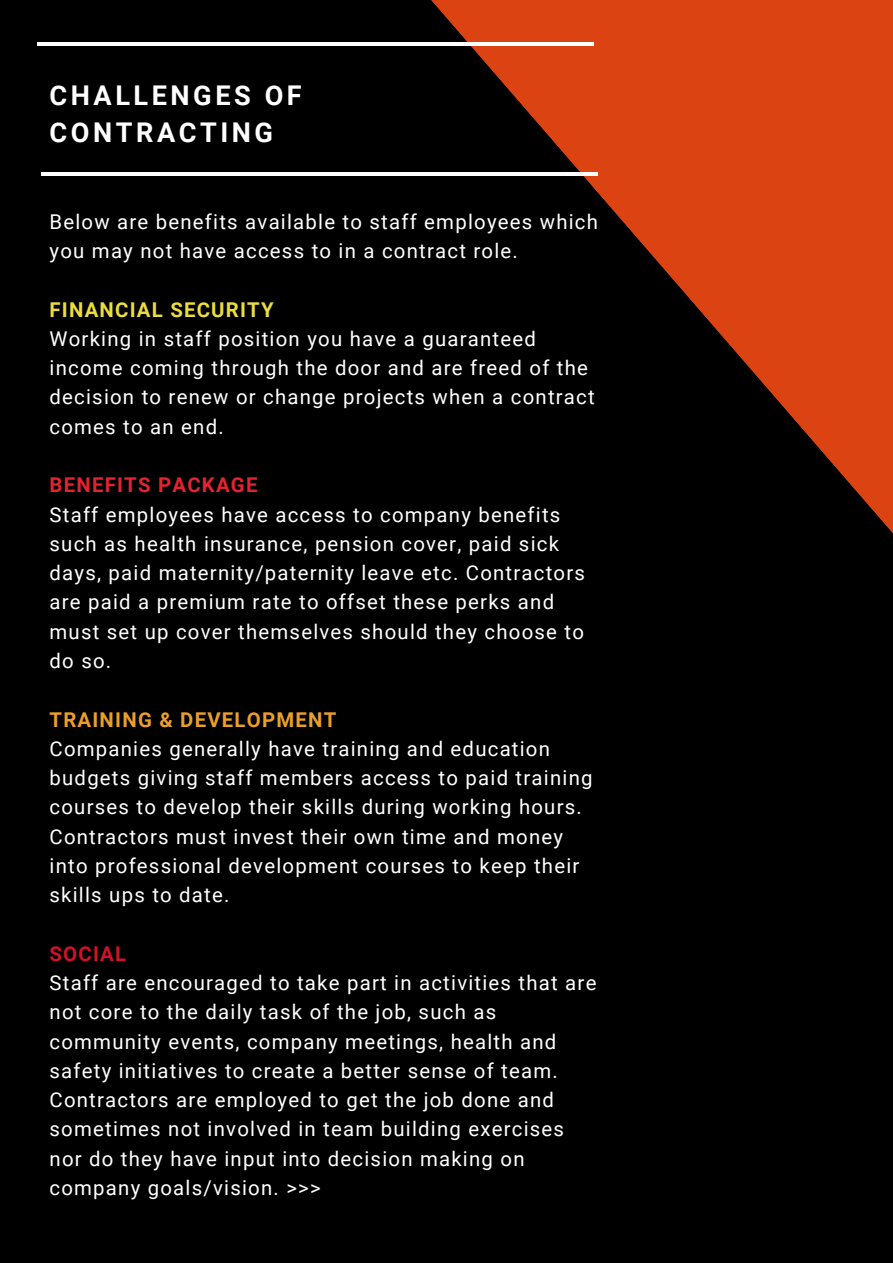
<style>
.page{position:relative;width:893px;height:1263px;background:#000}
.page>*{position:absolute;margin:0;border:0;box-sizing:border-box;transform-origin:0 0}
.t1{font:700 27.15px/37.2px "Roboto";letter-spacing:.13em;color:#fff}
.t2{font:20.4px/29.2px "Roboto";letter-spacing:.06em;color:#fff}
.t3{font:700 20.4px "Roboto";letter-spacing:.06em;color:#ec9e2b}
.t4{font:700 20.4px "Roboto";letter-spacing:.06em;color:#ecdd3f}
.t5{font:700 20.4px "Roboto";letter-spacing:.06em;color:#e42231}
.t6{font:700 20.4px "Roboto";letter-spacing:.06em;color:#d0112a}
</style>
<div class="page">
<svg style="left:431px;top:0;width:462px;height:534px"></svg>
<hr style="left:37px;top:43px;width:556px;height:3px;background:#fff">
<hr style="left:42px;top:172px;width:556px;height:4px;background:#fff">
<h1 class="t1" style="left:50px;top:77px;width:254px">CHALLENGES OF<br>CONTRACTING</h1>
<p class="t2" style="left:50px;top:207px;width:550px">Below are benefits available to staff employees which you may not have access to in a contract role.</p>
<p class="t4" style="left:50px;top:298px;width:226px">FINANCIAL SECURITY</p>
<p class="t2" style="left:50px;top:324px;width:547px">Working in staff position you have a guaranteed income coming through the door and are freed of the decision to renew or change projects when a contract comes to an end.</p>
<p class="t5" style="left:50px;top:473px;width:209px">BENEFITS PACKAGE</p>
<p class="t2" style="left:50px;top:500px;width:537px">Staff employees have access to company benefits such as health insurance, pension cover, paid sick days, paid maternity/paternity leave etc. Contractors are paid a premium rate to offset these perks and must set up cover themselves should they choose to do so.</p>
<p class="t3" style="left:50px;top:708px;width:288px">TRAINING &amp; DEVELOPMENT</p>
<p class="t2" style="left:50px;top:734px;width:544px">Companies generally have training and education budgets giving staff members access to paid training courses to develop their skills during working hours.<br>Contractors must invest their own time and money into professional development courses to keep their skills ups to date.</p>
<p class="t6" style="left:50px;top:942px;width:78px">SOCIAL</p>
<p class="t2" style="left:50px;top:968px;width:548px">Staff are encouraged to take part in activities that are not core to the daily task of the job, such as community events, company meetings, health and safety initiatives to create a better sense of team.<br>Contractors are employed to get the job done and sometimes not involved in team building exercises nor do they have input into decision making on company goals/vision. &gt;&gt;&gt;</p>
</div>
